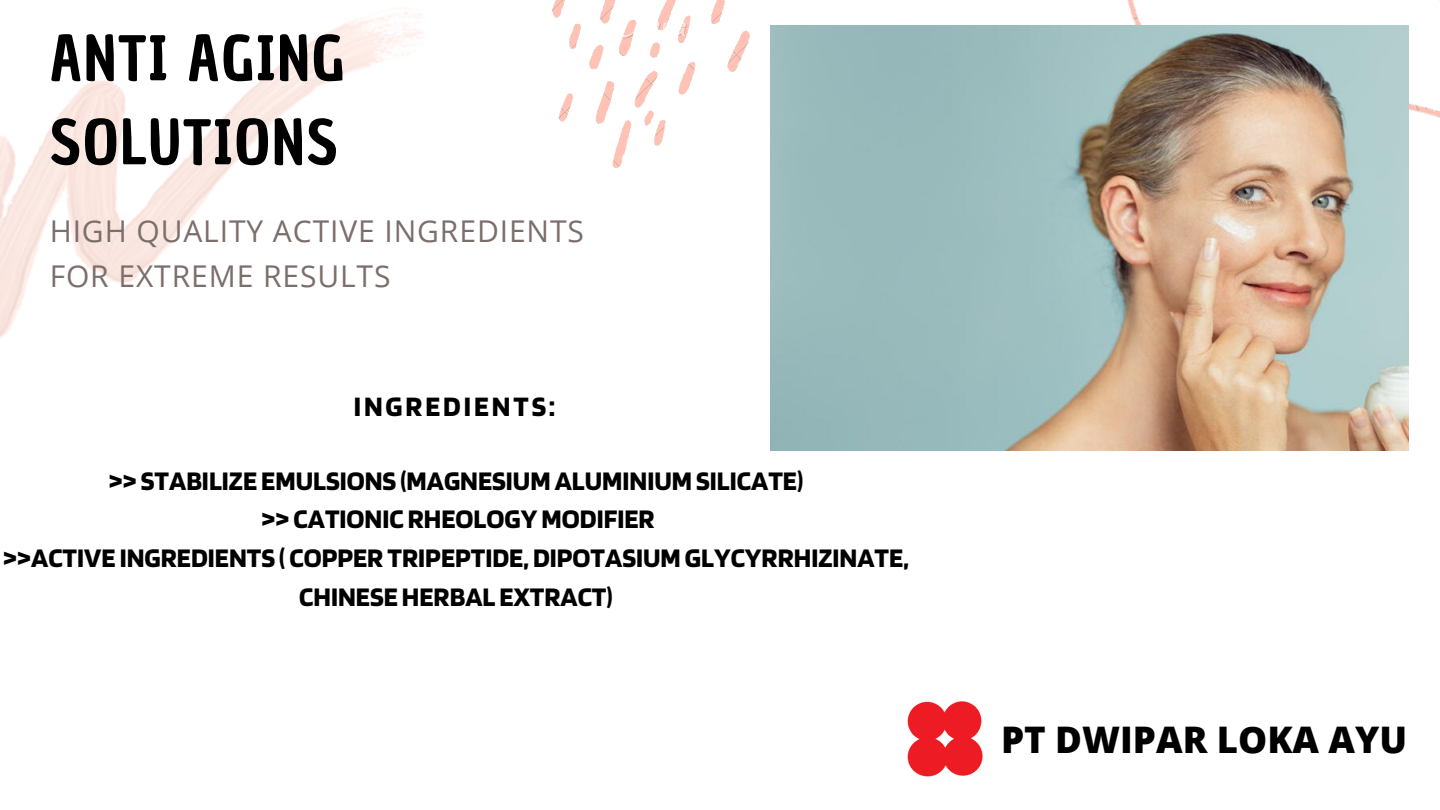
<style>
.page{position:relative;width:1440px;height:810px;background:#fff}
.page>*{position:absolute;margin:0;border:0;box-sizing:border-box;transform-origin:0 0}
.t1{font:60px/84px "Chau Philomene One";letter-spacing:.03em;color:#000}
.t2{font:800 36.6px "Open Sans";color:#000}
.t3{font:30px/45px "Open Sans";letter-spacing:.03em;color:#7b6e6b}
.t4{font:700 29.4px "Blinker";letter-spacing:.1em;color:#000}
.t5{font:700 28px/38.7px "Blinker";color:#000;text-align:center}
</style>
<div class="page">
<img style="left:1127px;top:0;width:313px;height:209px">
<img style="left:0;top:8px;width:423px;height:331px">
<img style="left:552px;top:0;width:198px;height:168px">
<img style="left:770px;top:25px;width:638px;height:426px">
<img style="left:907px;top:701px;width:76px;height:76px">
<h1 class="t1" style="left:50px;top:17px;width:296px">ANTI AGING<br>SOLUTIONS</h1>
<p class="t3" style="left:50px;top:208px;width:536px">HIGH QUALITY ACTIVE INGREDIENTS<br>FOR EXTREME RESULTS</p>
<p class="t4" style="left:354px;top:388px;width:203px">INGREDIENTS:</p>
<p class="t5" style="left:3px;top:460px;width:907px">&gt;&gt; STABILIZE EMULSIONS (MAGNESIUM ALUMINIUM SILICATE)<br>&gt;&gt; CATIONIC RHEOLOGY MODIFIER<br>&gt;&gt;ACTIVE INGREDIENTS ( COPPER TRIPEPTIDE,DIPOTASIUM GLYCYRRHIZINATE, CHINESEHERBAL EXTRACT)</p>
<h2 class="t2" style="left:1001px;top:714px;width:408px">PT DWIPAR LOKA AYU</h2>
</div>
